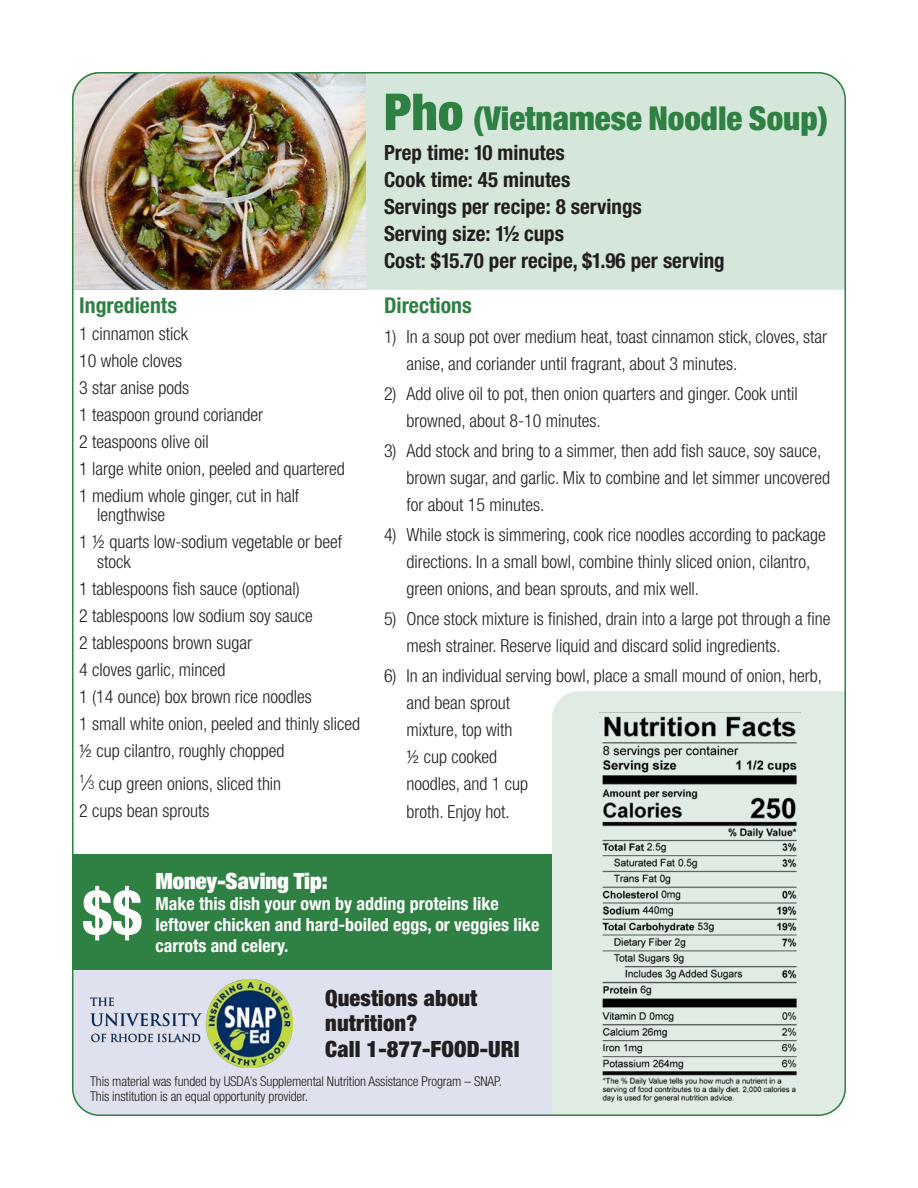
<style>
.page{position:relative;width:918px;height:1188px;background:#fff}
.page>*{position:absolute;margin:0;border:0;box-sizing:border-box;transform-origin:0 0}
.t1{font:700 condensed 62.1px "Helvetica Neue LT Pro";color:#fff}
.Recipe_Title{font:900 condensed 33px "Helvetica Neue LT Pro";color:#2e8043}
.t2{font:900 condensed 22.5px/25.5px "Helvetica Neue LT Pro";letter-spacing:.005em;color:#231f20}
.t3{font:900 condensed 22.5px "Helvetica Neue LT Pro";color:#fff}
.t4{font:700 condensed 21.75px "Helvetica Neue LT Pro";color:#2e8043}
.Recipe_details{font:700 condensed 21px "Helvetica Neue LT Pro";color:#231f20}
.Directions_lists{font:300 condensed 18px/27px "Helvetica Neue LT Pro";color:#231f20}
.Ingredients_list{font:300 condensed 18px/19.5px "Helvetica Neue LT Pro";color:#231f20}
.t5{font:700 condensed 18px/21px "Helvetica Neue LT Pro";color:#fff}
.t6{font:300 condensed 13.5px/15px "Helvetica Neue LT Pro";letter-spacing:-.01em;color:#231f20}
.s1{font-stretch:normal;font-size:21px}
.s2{font-size:12.3px}
.s3{font-size:51px}
</style>
<div class="page">
<div style="left:72px;top:970px;width:480px;height:146px;background:#e0e1ee"></div>
<div style="left:72px;top:854px;width:480px;height:116px;background:#2e8043"></div>
<div style="left:552px;top:691px;width:294px;height:425px;background:#e0ece3"></div>
<div style="left:366px;top:72px;width:480px;height:218px;background:#d5e6da"></div>
<img style="left:600px;top:712px;width:200px;height:391px">
<img style="left:90px;top:980px;width:203px;height:88px">
<img style="left:72px;top:72px;width:294px;height:218px">
<p class="t4" style="left:79px;top:292px;width:99px">Ingredients</p>
<p class="Ingredients_list" style="left:79px;top:323px;width:110px">1 cinnamon stick</p>
<p class="Ingredients_list" style="left:79px;top:350px;width:104px">10 whole cloves</p>
<p class="Ingredients_list" style="left:79px;top:377px;width:111px">3 star anise pods</p>
<p class="Ingredients_list" style="left:79px;top:404px;width:185px">1 teaspoon ground coriander</p>
<p class="Ingredients_list" style="left:79px;top:431px;width:131px">2 teaspoons olive oil</p>
<p class="Ingredients_list" style="left:79px;top:458px;width:267px">1 large white onion, peeled and quartered</p>
<p class="Ingredients_list" style="left:97px;top:485px;width:204px;text-indent:-18px">1 medium whole ginger, cut in half lengthwise</p>
<p class="Ingredients_list" style="left:97px;top:532px;width:246px;text-indent:-18px">1 ½ quarts low-sodium vegetable or beef stock</p>
<p class="Ingredients_list" style="left:79px;top:578px;width:222px">1 tablespoons fish sauce (optional)</p>
<p class="Ingredients_list" style="left:79px;top:605px;width:235px">2 tablespoons low sodium soy sauce</p>
<p class="Ingredients_list" style="left:79px;top:632px;width:174px">2 tablespoons brown sugar</p>
<p class="Ingredients_list" style="left:79px;top:659px;width:148px">4 cloves garlic, minced</p>
<p class="Ingredients_list" style="left:79px;top:686px;width:234px">1 (14 ounce) box brown rice noodles</p>
<p class="Ingredients_list" style="left:79px;top:713px;width:283px">1 small white onion, peeled and thinly sliced</p>
<p class="Ingredients_list" style="left:79px;top:740px;width:207px">½ cup cilantro, roughly chopped</p>
<p class="Ingredients_list" style="left:79px;top:773px;width:204px"><sup>1</sup><span class="s1">∕</span><span class="s2">3</span> cup green onions, sliced thin</p>
<p class="Ingredients_list" style="left:79px;top:800px;width:132px">2 cups bean sprouts</p>
<p class="Recipe_Title" style="left:384px;top:98px;width:445px"><span class="s3">Pho</span> (Vietnamese Noodle Soup)</p>
<p class="Recipe_details" style="left:384px;top:141px;width:182px">Prep time: 10 minutes</p>
<p class="Recipe_details" style="left:384px;top:168px;width:188px">Cook time: 45 minutes</p>
<p class="Recipe_details" style="left:384px;top:195px;width:259px">Servings per recipe: 8 servings</p>
<p class="Recipe_details" style="left:384px;top:222px;width:182px">Serving size: 1½ cups</p>
<p class="Recipe_details" style="left:384px;top:249px;width:342px">Cost: $15.70 per recipe, $1.96 per serving</p>
<p class="t4" style="left:384px;top:292px;width:89px">Directions</p>
<p class="Directions_lists" style="left:406px;top:323px;width:422px;text-indent:-22px">1) In a soup pot over medium heat, toast cinnamon stick, cloves, star anise, and coriander until fragrant, about 3 minutes.</p>
<p class="Directions_lists" style="left:406px;top:380px;width:393px;text-indent:-22px">2) Add olive oil to pot, then onion quarters and ginger. Cook until browned, about 8-10 minutes.</p>
<p class="Directions_lists" style="left:406px;top:437px;width:425px;text-indent:-22px">3) Add stock and bring to a simmer, then add fish sauce, soy sauce, brown sugar, and garlic. Mix to combine and let simmer uncovered for about 15 minutes.</p>
<p class="Directions_lists" style="left:406px;top:521px;width:421px;text-indent:-22px">4) While stock is simmering, cook rice noodles according to package directions. In a small bowl, combine thinly sliced onion, cilantro, green onions, and bean sprouts, and mix well.</p>
<p class="Directions_lists" style="left:406px;top:605px;width:425px;text-indent:-22px">5) Once stock mixture is finished, drain into a large pot through a fine mesh strainer. Reserve liquid and discard solid ingredients.</p>
<p class="Directions_lists" style="left:406px;top:661px;width:417px;text-indent:-22px">6) In an individual serving bowl, place a small mound of onion, herb, and bean sprout<br>mixture, top with<br>½ cup cooked<br>noodles, and 1 cup<br>broth. Enjoy hot.</p>
<p class="t1" style="left:82px;top:876px;width:61px">$$</p>
<p class="t3" style="left:155px;top:866px;width:174px">Money-Saving Tip:</p>
<p class="t5" style="left:155px;top:893px;width:386px">Make this dish your own by adding proteins like leftover chicken and hard-boiled eggs, or veggies like carrots and celery.</p>
<p class="t2" style="left:325px;top:985px;width:154px">Questions about</p>
<p class="t2" style="left:325px;top:1010px;width:196px">nutrition?<br>Call 1-877-FOOD-URI</p>
<p class="t6" style="left:90px;top:1073px;width:414px">This material was funded by USDA’s Supplemental Nutrition Assistance Program – SNAP.<br>This institution is an equal opportunity provider.</p>
</div>
